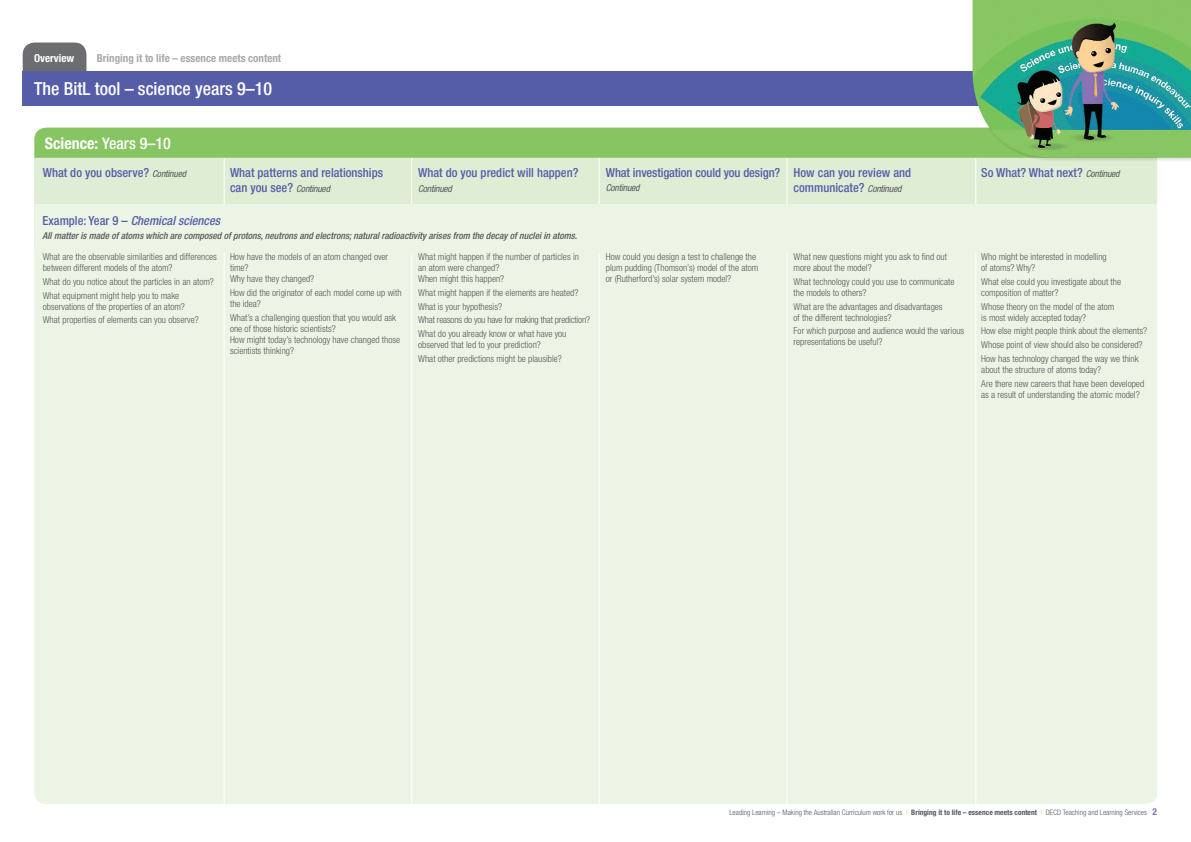
<style>
.page{position:relative;width:1191px;height:842px;background:#fff}
.page>*{position:absolute;margin:0;border:0;box-sizing:border-box;transform-origin:0 0}
.t1{font:500 condensed 18px "Helvetica Neue";color:#fff}
.t2{font:500 condensed 16px "Helvetica Neue";color:#fff}
.t3{font:500 condensed 12.5px/15px "Helvetica Neue";color:#555da9}
.t4{font:italic 500 condensed 12.5px "Helvetica Neue";color:#555da9}
.t5{font:700 condensed 11px "Helvetica Neue";color:#a8a9ad}
.t6{font:700 condensed 11px "Helvetica Neue";color:#fff}
.t7{font:300 condensed 9.5px/11px "Helvetica Neue";color:#57585a}
.t8{font:italic 500 condensed 9.5px "Helvetica Neue";color:#57585a}
.t9{font:italic condensed 9.5px "Helvetica Neue";letter-spacing:-.02em;color:#57585a}
.t10{font:300 condensed 7.5px "Helvetica Neue";color:#57585a}
.s1{font-weight:700}
.s2{font-weight:400;font-style:italic;font-size:9.5px;color:#57585a}
.s3{font-style:normal}
.s4{color:#f4c56f}
.s5{font-weight:700;font-size:9.5px;color:#7274b7}
</style>
<div class="page">
<div style="left:34px;top:252px;width:1123px;height:552px;background:#ecf5e5"></div>
<div style="left:34px;top:158px;width:1123px;height:46px;background:#dfedd5"></div>
<div style="left:23px;top:71px;width:961px;height:34px;background:#555da9"></div>
<div style="left:23px;top:43px;width:63px;height:28px;background:#6c6d70"></div>
<hr style="left:224px;top:158px;width:1px;height:650px;background:#fff">
<hr style="left:411px;top:158px;width:1px;height:646px;background:#fff">
<hr style="left:598px;top:158px;width:1px;height:646px;background:#fff">
<hr style="left:786px;top:158px;width:1px;height:646px;background:#fff">
<hr style="left:975px;top:158px;width:1px;height:646px;background:#fff">
<div style="left:34px;top:128px;width:937px;height:30px;background:#87c562"></div>
<div style="left:971px;top:0;width:220px;height:163px;background:#231f20;opacity:.15"></div>
<img style="left:972px;top:0;width:219px;height:158px">
<div style="left:34px;top:204px;width:1123px;height:48px;background:#ecf5e5"></div>
<p class="t6" style="left:34px;top:51px;width:42px">Overview</p>
<p class="t5" style="left:97px;top:51px;width:186px">Bringing it to life – essence meets content</p>
<h1 class="t1" style="left:34px;top:78px;width:240px">The BitL tool – science years 9–10</h1>
<h2 class="t2" style="left:45px;top:134px;width:127px"><span class="s1">Science:</span> Years 9–10</h2>
<h3 class="t3" style="left:43px;top:165px;width:145px">What do you observe? <span class="s2">Continued</span></h3>
<h3 class="t3" style="left:230px;top:165px;width:154px">What patterns and relationships can you see? <span class="s2">Continued</span></h3>
<h3 class="t3" style="left:418px;top:165px;width:162px">What do you predict will happen?</h3>
<p class="t9" style="left:418px;top:183px;width:35px">Continued</p>
<h3 class="t4" style="left:43px;top:213px;width:179px"><span class="s3">Example: Year 9 –</span> Chemical sciences</h3>
<p class="t8" style="left:43px;top:230px;width:536px">All matter is made of atoms which are composed of protons, neutrons and electrons; natural radioactivity arises from the decay of nuclei in atoms.</p>
<p class="t7" style="left:230px;top:251px;width:160px">How have the models of an atom changed over time?<br>Why have they changed?</p>
<p class="t7" style="left:230px;top:287px;width:173px">How did the originator of each model come up with the idea?</p>
<p class="t7" style="left:230px;top:312px;width:172px">What’s a challenging question that you would ask one of those historic scientists?<br>How might today’s technology have changed those scientists thinking?</p>
<p class="t7" style="left:418px;top:251px;width:162px">What might happen if the number of particles in an atom were changed?<br>When might this happen?</p>
<p class="t7" style="left:418px;top:285px;width:173px;line-height:13.8px">What might happen if the elements are heated?<br>What is your hypothesis?<br>What reasons do you have for making that prediction?<br>What do you already know or what have you</p>
<p class="t7" style="left:418px;top:338px;width:145px;line-height:13.8px">observed that led to your prediction?<br>What other predictions might be plausible?</p>
<p class="t7" style="left:43px;top:251px;width:176px">What are the observable similarities and differences between different models of the atom?</p>
<p class="t7" style="left:43px;top:274px;width:173px;line-height:13.8px">What do you notice about the particles in an atom?<br>What equipment might help you to make</p>
<p class="t7" style="left:43px;top:299px;width:158px;line-height:13.8px">observations of the properties of an atom?<br>What properties of elements can you observe?</p>
<h3 class="t3" style="left:606px;top:165px;width:176px">What investigation could you design?</h3>
<p class="t9" style="left:606px;top:182px;width:35px">Continued</p>
<h3 class="t3" style="left:793px;top:165px;width:119px">How can you review and communicate? <span class="s2">Continued</span></h3>
<h3 class="t3" style="left:981px;top:165px;width:140px">So What? What next? <span class="s2">Continued</span></h3>
<p class="t7" style="left:606px;top:251px;width:154px">How could you design a test to challenge the plum pudding (Thomson’s) model of the atom or (Rutherford’s) solar system model?</p>
<p class="t7" style="left:793px;top:251px;width:155px">What new questions might you ask to find out more about the model?</p>
<p class="t7" style="left:793px;top:276px;width:162px">What technology could you use to communicate the models to others?</p>
<p class="t7" style="left:793px;top:301px;width:151px">What are the advantages and disadvantages of the different technologies?</p>
<p class="t7" style="left:793px;top:325px;width:172px">For which purpose and audience would the various representations be useful?</p>
<p class="t7" style="left:981px;top:251px;width:127px">Who might be interested in modelling of atoms? Why?</p>
<p class="t7" style="left:981px;top:276px;width:141px">What else could you investigate about the composition of matter?</p>
<p class="t7" style="left:981px;top:301px;width:134px">Whose theory on the model of the atom is most widely accepted today?</p>
<p class="t7" style="left:981px;top:324px;width:167px;line-height:13.8px">How else might people think about the elements?<br>Whose point of view should also be considered?<br>How has technology changed the way we think</p>
<p class="t7" style="left:981px;top:363px;width:164px;line-height:13.8px">about the structure of atoms today?<br>Are there new careers that have been developed</p>
<p class="t7" style="left:981px;top:389px;width:160px">as a result of understanding the atomic model?</p>
<p class="t10" style="left:729px;top:808px;width:429px">Leading Learning – Making the Australian Curriculum work for us <span class="s4">|</span> <span class="s1">Bringing it to life – essence meets content</span> <span class="s4">|</span> DECD Teaching and Learning Services <span class="s5">2</span></p>
</div>
